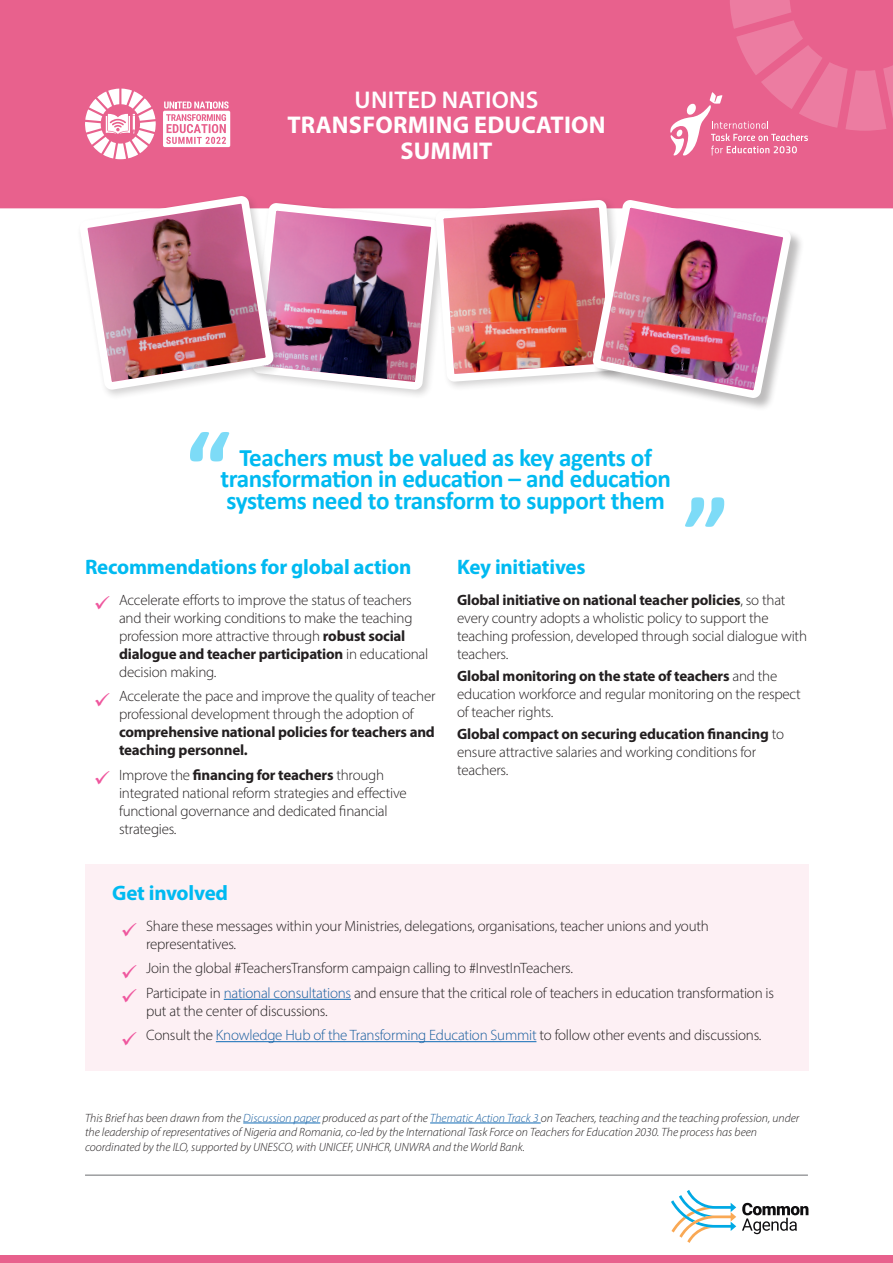
<style>
.page{position:relative;width:893px;height:1263px;background:#fff}
.page>*{position:absolute;margin:0;border:0;box-sizing:border-box;transform-origin:0 0}
.t1{font:700 105.3px "Calibri";color:#00baf1}
.t2{font:700 25.2px/21.6px "Calibri";letter-spacing:-.015em;color:#00baf1;text-align:center}
.t3{font:700 24.3px/25.5px "Myriad Pro";letter-spacing:.01em;color:#fff;text-align:center}
.t4{font:600 24.3px "Myriad Pro";letter-spacing:.01em;color:#fff}
.t5{font:700 21px "Myriad Pro";letter-spacing:-.01em;color:#00baf1}
.t6{font:300 15px/18px "Myriad Pro";letter-spacing:-.015em;color:#231f20}
.t7{font:700 15px/18px "Myriad Pro";letter-spacing:-.015em;color:#231f20}
.t8{font:italic 300 12px/14.4px "Myriad Pro";color:#231f20}
.s1{font-weight:700}
.s2{color:#175d9e}
</style>
<div class="page">
<div style="left:85px;top:864px;width:724px;height:206px;background:#fdf0f4"></div>
<div style="left:0;top:0;width:893px;height:208px;background:#e8618d"></div>
<hr style="left:224px;top:999px;width:127px;height:1px;background:#0e6bb6">
<hr style="left:216px;top:1041px;width:320px;height:1px;background:#0e6bb6">
<svg style="left:742px;top:1203px;width:66px;height:31px"></svg>
<svg style="left:671px;top:1190px;width:65px;height:53px"></svg>
<div style="left:0;top:1255px;width:893px;height:8px;background:#e8618d"></div>
<hr style="left:85px;top:1175px;width:723px;height:1px;background:#6c6d70">
<svg style="left:670px;top:0;width:223px;height:156px;background:#e96e96"></svg>
<svg style="left:85px;top:89px;width:71px;height:70px"></svg>
<svg style="left:163px;top:101px;width:67px;height:46px"></svg>
<hr style="left:243px;top:1123px;width:77px;height:1px;background:#0e6bb6">
<hr style="left:430px;top:1123px;width:111px;height:1px;background:#0e6bb6">
<div style="left:593px;top:200px;width:212px;height:212px;background:#231f20;opacity:.3"></div>
<img style="left:75px;top:192px;width:721px;height:211px">
<h3 class="t4" style="left:355px;top:84px;width:185px">UNITED NATIONS</h3>
<h3 class="t3" style="left:287px;top:111px;width:320px">TRANSFORMING EDUCATION<br>SUMMIT</h3>
<h1 class="t1" style="left:185px;top:394px;width:47px">“</h1>
<h2 class="t2" style="left:220px;top:446px;width:452px">Teachers must be valued as key agents of transformation in education – and education systems need to transform to support them</h2>
<h1 class="t1" style="left:684px;top:460px;width:47px">”</h1>
<h3 class="t5" style="left:85px;top:553px;width:328px">Recommendations for global action</h3>
<p class="t6" style="left:119px;top:591px;width:311px">Accelerate efforts to improve the status of teachers and their working conditions to make the teaching profession more attractive through <span class="s1">robust social dialogue and teacher participation</span> in educational decision making.</p>
<p class="t6" style="left:119px;top:687px;width:318px">Accelerate the pace and improve the quality of teacher professional development through the adoption of</p>
<p class="t7" style="left:119px;top:723px;width:317px">comprehensive national policies for teachers and teaching personnel.</p>
<p class="t6" style="left:119px;top:765px;width:289px">Improve the <span class="s1">financing for teachers</span> through integrated national reform strategies and effective functional governance and dedicated financial strategies.</p>
<h3 class="t5" style="left:457px;top:553px;width:130px">Key initiatives</h3>
<p class="t6" style="left:457px;top:591px;width:351px"><span class="s1">Global initiative on national teacher policies</span>, so that every country adopts a wholistic policy to support the teaching profession, developed through social dialogue with teachers.</p>
<p class="t6" style="left:457px;top:667px;width:345px"><span class="s1">Global monitoring on the state of teachers</span> and the education workforce and regular monitoring on the respect of teacher rights.</p>
<p class="t6" style="left:457px;top:725px;width:328px"><span class="s1">Global compact on securing education financing</span> to ensure attractive salaries and working conditions for teachers.</p>
<h3 class="t5" style="left:112px;top:879px;width:117px">Get involved</h3>
<p class="t6" style="left:146px;top:917px;width:564px">Share these messages within your Ministries, delegations, organisations, teacher unions and youth representatives.</p>
<p class="t6" style="left:146px;top:956px;width:629px;line-height:24.5px">Join the global #TeachersTransform campaign calling to #InvestInTeachers.<br>Participate in <span class="s2">national consultations</span> and ensure that the critical role of teachers in education transformation is</p>
<p class="t6" style="left:146px;top:998px;width:617px;line-height:24.5px">put at the center of discussions.<br>Consult the <span class="s2">Knowledge Hub of the Transforming Education Summit</span> to follow other events and discussions.</p>
<p class="t8" style="left:85px;top:1110px;width:716px">This Brief has been drawn from the <span class="s2">Discussion paper</span> produced as part of the <span class="s2">Thematic Action Track 3</span> on Teachers, teaching and the teaching profession, under the leadership of representatives of Nigeria and Romania, co-led by the International Task Force on Teachers for Education 2030. The process has been coordinated by the ILO, supported by UNESCO, with UNICEF, UNHCR, UNWRA and the World Bank.</p>
</div>
